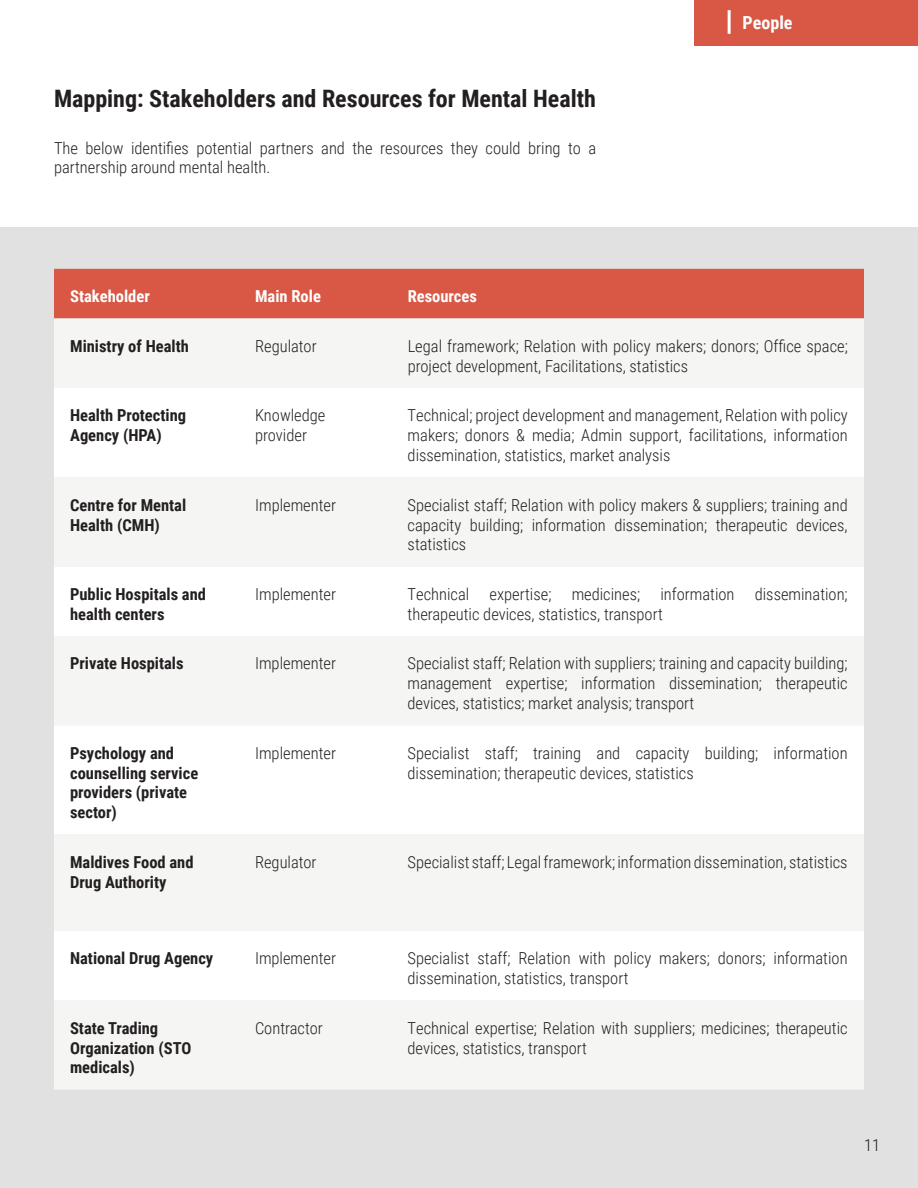
<style>
.page{position:relative;width:918px;height:1188px;background:#fff}
.page>*{position:absolute;margin:0;border:0;box-sizing:border-box;transform-origin:0 0}
.t1{font:700 24px "Roboto Condensed";color:#231f20}
.Mini_Heading_White_L{font:700 18px "Roboto Condensed";color:#fff}
.PAGE_NUMER{font:300 16.5px/19.8px "Roboto Condensed";color:#231f20}
.t2{font:700 16.5px/19.8px "Roboto Condensed";color:#231f20}
.t3{font:700 16.5px "Roboto Condensed";color:#fff}
</style>
<div class="page">
<div style="left:0;top:228px;width:918px;height:960px;background:#e1e1e1"></div>
<div style="left:54px;top:269px;width:810px;height:49px;background:#d85845"></div>
<div style="left:54px;top:318px;width:810px;height:772px;background:#f5f5f4"></div>
<svg style="left:54px;top:388px;width:810px;height:612px;background:#fafafa"></svg>
<div style="left:694px;top:0;width:224px;height:45px;background:#d85845"></div>
<hr style="left:728px;top:10px;width:3px;height:24px;background:#fff">
<p class="t1" style="left:54px;top:81px;width:543px">Mapping: Stakeholders and Resources for Mental Health</p>
<p class="PAGE_NUMER" style="left:54px;top:137px;width:544px">The below identifies potential partners and the resources they could bring to a partnership around mental health.</p>
<p class="Mini_Heading_White_L" style="left:743px;top:10px;width:51px">People</p>
<p class="t3" style="left:70px;top:285px;width:81px">Stakeholder</p>
<p class="t3" style="left:255px;top:285px;width:67px">Main Role</p>
<p class="t3" style="left:408px;top:285px;width:71px">Resources</p>
<p class="t2" style="left:70px;top:336px;width:120px">Ministry of Health</p>
<p class="PAGE_NUMER" style="left:255px;top:336px;width:63px">Regulator</p>
<p class="PAGE_NUMER" style="left:408px;top:336px;width:442px">Legal framework; Relation with policy makers; donors; Office space; project development, Facilitations, statistics</p>
<p class="t2" style="left:70px;top:405px;width:117px">Health Protecting<br>Agency (HPA)</p>
<p class="PAGE_NUMER" style="left:255px;top:405px;width:72px">Knowledge provider</p>
<p class="PAGE_NUMER" style="left:408px;top:405px;width:442px;text-align:justify">Technical; project development and management, Relation with policy makers; donors &amp; media; Admin support, facilitations, information dissemination, statistics, market analysis</p>
<p class="t2" style="left:70px;top:494px;width:118px">Centre for Mental<br>Health (CMH)</p>
<p class="PAGE_NUMER" style="left:255px;top:494px;width:83px">Implementer</p>
<p class="PAGE_NUMER" style="left:408px;top:494px;width:442px;text-align:justify">Specialist staff; Relation with policy makers &amp; suppliers; training and capacity building; information dissemination; therapeutic devices, statistics</p>
<p class="t2" style="left:70px;top:584px;width:137px">Public Hospitals and health centers</p>
<p class="PAGE_NUMER" style="left:255px;top:584px;width:83px">Implementer</p>
<p class="PAGE_NUMER" style="left:408px;top:584px;width:442px">Technical expertise; medicines; information dissemination; therapeutic devices, statistics, transport</p>
<p class="t2" style="left:70px;top:653px;width:115px">Private Hospitals</p>
<p class="PAGE_NUMER" style="left:255px;top:653px;width:83px">Implementer</p>
<p class="PAGE_NUMER" style="left:408px;top:653px;width:442px;text-align:justify">Specialist staff; Relation with suppliers; training and capacity building; management expertise; information dissemination; therapeutic devices, statistics; market analysis; transport</p>
<p class="t2" style="left:70px;top:742px;width:130px">Psychology and counselling service providers (private sector)</p>
<p class="PAGE_NUMER" style="left:255px;top:742px;width:83px">Implementer</p>
<p class="PAGE_NUMER" style="left:408px;top:742px;width:442px">Specialist staff; training and capacity building; information dissemination; therapeutic devices, statistics</p>
<p class="t2" style="left:70px;top:851px;width:125px">Maldives Food and<br>Drug Authority</p>
<p class="PAGE_NUMER" style="left:255px;top:851px;width:63px">Regulator</p>
<p class="PAGE_NUMER" style="left:408px;top:851px;width:442px">Specialist staff; Legal framework; information dissemination, statistics</p>
<p class="t2" style="left:70px;top:948px;width:145px">National Drug Agency</p>
<p class="PAGE_NUMER" style="left:255px;top:948px;width:83px">Implementer</p>
<p class="PAGE_NUMER" style="left:408px;top:948px;width:442px">Specialist staff; Relation with policy makers; donors; information dissemination, statistics, transport</p>
<p class="t2" style="left:70px;top:1017px;width:123px">State Trading<br>Organization (STO medicals)</p>
<p class="PAGE_NUMER" style="left:255px;top:1017px;width:69px">Contractor</p>
<p class="PAGE_NUMER" style="left:408px;top:1017px;width:442px">Technical expertise; Relation with suppliers; medicines; therapeutic devices, statistics, transport</p>
<p class="PAGE_NUMER" style="left:864px;top:1135px;width:18px">11</p>
</div>
